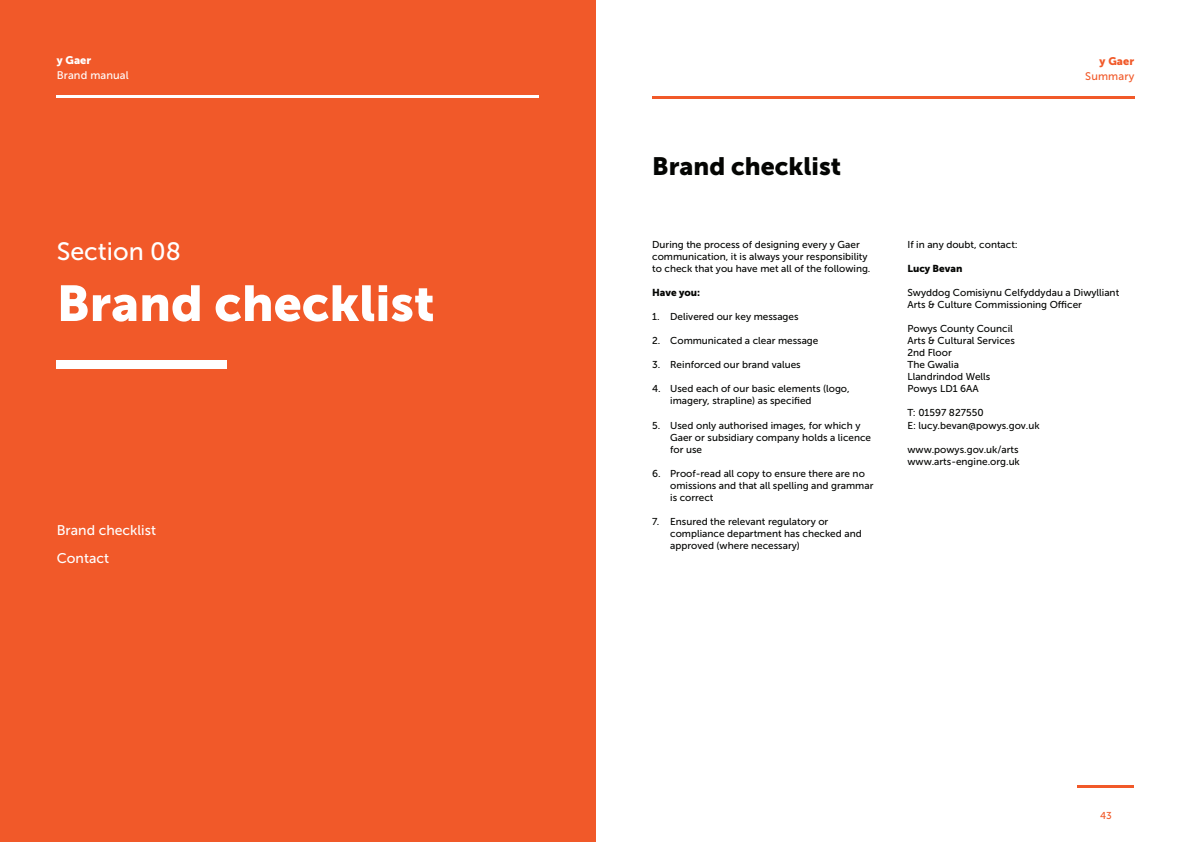
<style>
.page{position:relative;width:1191px;height:842px;background:#fff}
.page>*{position:absolute;margin:0;border:0;box-sizing:border-box;transform-origin:0 0}
.t1{font:50px "Museo Sans 900";color:#fff}
.t2{font:25px "Museo Sans 900";color:#040503}
.t3{font:25px "Museo Sans 500";color:#fff}
.t4{font:14px "Museo Sans 500";color:#fff}
.t5{font:11px "Museo Sans 500";letter-spacing:.01em;color:#fff}
.t6{font:11px "Museo Sans 500";letter-spacing:.01em;color:#f15929}
.t7{font:11px "Museo Sans 900";color:#f15929}
.t8{font:11px "Museo Sans 900";color:#fff}
.t9{font:10px/12px "Museo Sans 500";color:#040503}
.t10{font:10px "Museo Sans 900";color:#040503}
.t11{font:10px "Museo Sans 500";color:#f15929}
</style>
<div class="page">
<hr style="left:1077px;top:785px;width:57px;height:3px;background:#f15929">
<hr style="left:652px;top:96px;width:482px;height:3px;background:#f15929">
<div style="left:0;top:0;width:595px;height:842px;background:#f15929"></div>
<div style="left:57px;top:360px;width:170px;height:9px;background:#fff"></div>
<hr style="left:57px;top:95px;width:482px;height:3px;background:#fff">
<p class="t8" style="left:57px;top:53px;width:36px">y Gaer</p>
<p class="t5" style="left:57px;top:69px;width:73px">Brand manual</p>
<p class="t3" style="left:57px;top:237px;width:126px">Section 08</p>
<p class="t1" style="left:57px;top:275px;width:379px">Brand checklist</p>
<p class="t4" style="left:57px;top:522px;width:101px">Brand checklist</p>
<p class="t4" style="left:57px;top:550px;width:54px">Contact</p>
<p class="t2" style="left:652px;top:152px;width:190px">Brand checklist</p>
<p class="t9" style="left:652px;top:239px;width:220px">During the process of designing every y Gaer communication, it is always your responsibility to check that you have met all of the following.</p>
<p class="t10" style="left:652px;top:287px;width:50px">Have you:</p>
<p class="t9" style="left:652px;top:311px;width:148px">1. Delivered our key messages</p>
<p class="t9" style="left:652px;top:335px;width:168px">2. Communicated a clear message</p>
<p class="t9" style="left:652px;top:359px;width:150px">3. Reinforced our brand values</p>
<p class="t9" style="left:670px;top:383px;width:181px;text-indent:-18px">4. Used each of our basic elements (logo, imagery, strapline) as specified</p>
<p class="t9" style="left:670px;top:419px;width:202px;text-indent:-18px">5. Used only authorised images, for which y<br>Gaer or subsidiary company holds a licence for use</p>
<p class="t9" style="left:670px;top:467px;width:205px;text-indent:-18px">6. Proof-read all copy to ensure there are no omissions and that all spelling and grammar is correct</p>
<p class="t9" style="left:670px;top:515px;width:193px;text-indent:-18px">7. Ensured the relevant regulatory or compliance department has checked and approved (where necessary)</p>
<p class="t7" style="left:1099px;top:55px;width:36px">y Gaer</p>
<p class="t6" style="left:1085px;top:70px;width:50px">Summary</p>
<p class="t9" style="left:907px;top:239px;width:112px">If in any doubt, contact:</p>
<p class="t10" style="left:907px;top:263px;width:57px">Lucy Bevan</p>
<p class="t9" style="left:907px;top:287px;width:213px">Swyddog Comisiynu Celfyddydau a Diwylliant</p>
<p class="t9" style="left:907px;top:299px;width:176px">Arts &amp; Culture Commissioning Officer</p>
<p class="t9" style="left:907px;top:323px;width:107px">Powys County Council</p>
<p class="t9" style="left:907px;top:335px;width:109px">Arts &amp; Cultural Services</p>
<p class="t9" style="left:907px;top:347px;width:46px">2nd Floor</p>
<p class="t9" style="left:907px;top:359px;width:53px">The Gwalia</p>
<p class="t9" style="left:907px;top:371px;width:84px">Llandrindod Wells</p>
<p class="t9" style="left:907px;top:383px;width:73px">Powys LD1 6AA</p>
<p class="t9" style="left:907px;top:407px;width:78px">T: 01597 827550</p>
<p class="t9" style="left:907px;top:419px;width:134px">E: lucy.bevan@powys.gov.uk</p>
<p class="t9" style="left:907px;top:443px;width:113px">www.powys.gov.uk/arts</p>
<p class="t9" style="left:907px;top:455px;width:114px">www.arts-engine.org.uk</p>
<p class="t11" style="left:1100px;top:810px;width:13px">43</p>
</div>
